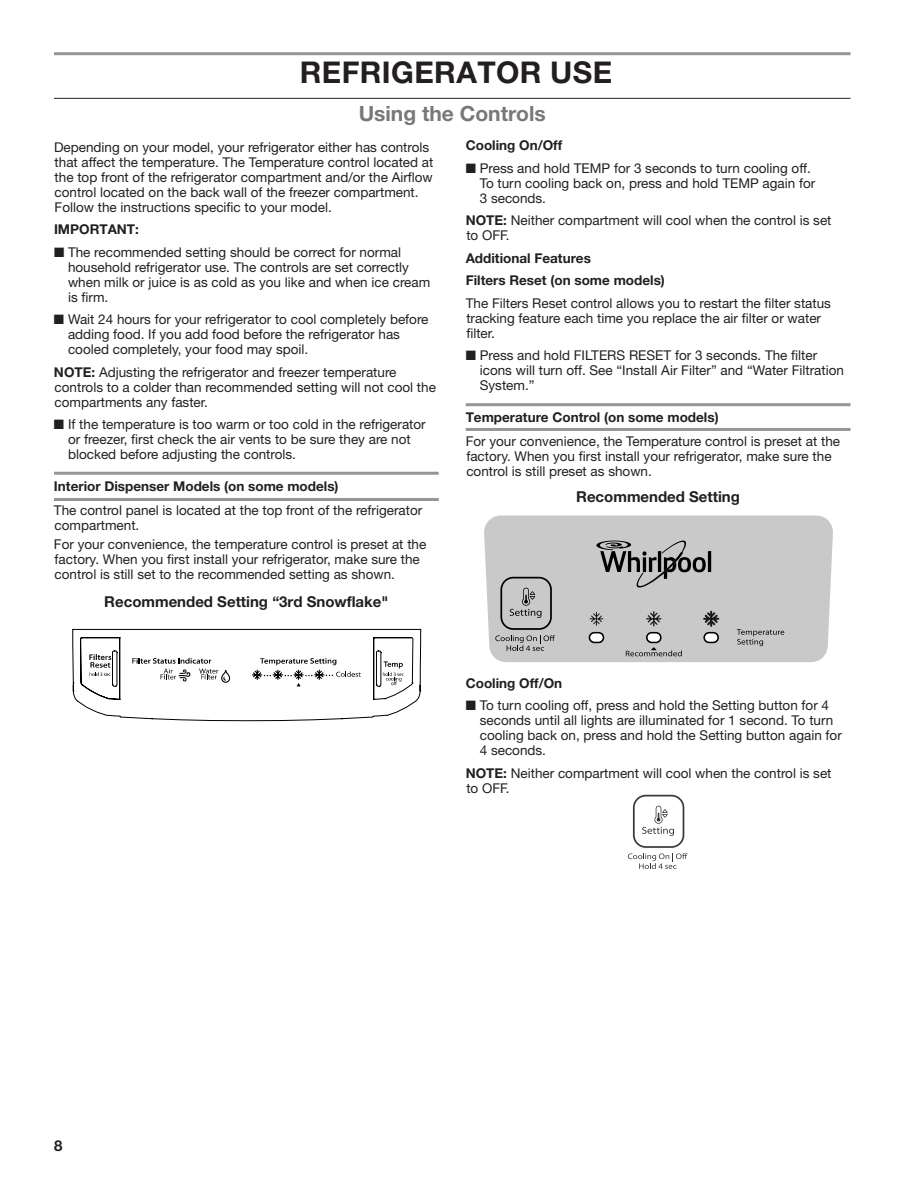
<style>
.page{position:relative;width:918px;height:1188px;background:#fff}
.page>*{position:absolute;margin:0;border:0;box-sizing:border-box;transform-origin:0 0}
.t1{font:700 30px "Helvetica Neue LT Std";letter-spacing:.015em;color:#231f20}
.t2{font:700 21px "Helvetica Neue LT Std";color:#76787b}
.t3{font:700 15px "Helvetica Neue LT Std";color:#231f20}
.t4{font:700 15px "Helvetica Neue LT Std";color:#231f20}
.t5{font:13.5px/15px "Helvetica Neue LT Std";color:#231f20}
.t6{font:700 13.5px/22.5px "Helvetica Neue LT Std";color:#231f20}
.s1{font-weight:700}
</style>
<div class="page">
<hr style="left:54px;top:52px;width:796px;height:3px;background:#939598">
<hr style="left:54px;top:98px;width:796px;height:1px;background:#231f20">
<hr style="left:54px;top:472px;width:385px;height:3px;background:#939598">
<hr style="left:54px;top:498px;width:385px;height:3px;background:#939598">
<svg style="left:72px;top:629px;width:350px;height:92px"></svg>
<hr style="left:466px;top:403px;width:384px;height:3px;background:#939598">
<hr style="left:466px;top:428px;width:384px;height:3px;background:#939598">
<div style="left:484px;top:516px;width:349px;height:146px;background:#c9c9c9"></div>
<svg style="left:589px;top:611px;width:15px;height:15px"></svg>
<hr style="left:708px;top:551px;width:3px;height:21px;background:#000">
<svg style="left:596px;top:538px;width:110px;height:52px;background:#9e9e9e"></svg>
<svg style="left:737px;top:629px;width:47px;height:17px"></svg>
<svg style="left:495px;top:577px;width:60px;height:74px;background:#adadad"></svg>
<svg style="left:589px;top:632px;width:15px;height:11px"></svg>
<svg style="left:626px;top:610px;width:56px;height:46px;background:#b9b9b9"></svg>
<svg style="left:702px;top:610px;width:18px;height:33px"></svg>
<svg style="left:628px;top:795px;width:59px;height:74px"></svg>
<h1 class="t1" style="left:300px;top:54px;width:314px">REFRIGERATOR USE</h1>
<h2 class="t2" style="left:359px;top:101px;width:189px">Using the Controls</h2>
<p class="t5" style="left:54px;top:139px;width:381px">Depending on your model, your refrigerator either has controls that affect the temperature. The Temperature control located at the top front of the refrigerator compartment and/or the Airflow control located on the back wall of the freezer compartment.<br>Follow the instructions specific to your model.</p>
<p class="t6" style="left:54px;top:218px;width:86px">IMPORTANT:</p>
<p class="t5" style="left:68px;top:244px;width:364px;text-indent:-14px">■ The recommended setting should be correct for normal household refrigerator use. The controls are set correctly when milk or juice is as cold as you like and when ice cream is firm.</p>
<p class="t5" style="left:68px;top:312px;width:362px;text-indent:-14px">■ Wait 24 hours for your refrigerator to cool completely before adding food. If you add food before the refrigerator has cooled completely, your food may spoil.</p>
<p class="t5" style="left:54px;top:364px;width:383px"><span class="s1">NOTE:</span> Adjusting the refrigerator and freezer temperature controls to a colder than recommended setting will not cool the compartments any faster.</p>
<p class="t5" style="left:68px;top:417px;width:359px;text-indent:-14px">■ If the temperature is too warm or too cold in the refrigerator or freezer, first check the air vents to be sure they are not blocked before adjusting the controls.</p>
<p class="t6" style="left:54px;top:474px;width:286px">Interior Dispenser Models (on some models)</p>
<p class="t5" style="left:54px;top:502px;width:370px">The control panel is located at the top front of the refrigerator compartment.</p>
<p class="t5" style="left:54px;top:537px;width:374px">For your convenience, the temperature control is preset at the factory. When you first install your refrigerator, make sure the control is still set to the recommended setting as shown.</p>
<p class="t3" style="left:104px;top:592px;width:286px">Recommended Setting “3rd Snowflake"</p>
<p class="t6" style="left:466px;top:134px;width:98px">Cooling On/Off</p>
<p class="t5" style="left:480px;top:160px;width:337px;text-indent:-14px">■ Press and hold TEMP for 3 seconds to turn cooling off.<br>To turn cooling back on, press and hold TEMP again for<br>3 seconds.</p>
<p class="t5" style="left:466px;top:213px;width:367px"><span class="s1">NOTE:</span> Neither compartment will cool when the control is set to OFF.</p>
<p class="t6" style="left:466px;top:246px;width:201px">Additional Features<br>Filters Reset (on some models)</p>
<p class="t5" style="left:466px;top:295px;width:367px">The Filters Reset control allows you to restart the filter status tracking feature each time you replace the air filter or water filter.</p>
<p class="t5" style="left:480px;top:348px;width:366px;text-indent:-14px">■ Press and hold FILTERS RESET for 3 seconds. The filter icons will turn off. See “Install Air Filter” and “Water Filtration<br>System.”</p>
<p class="t6" style="left:466px;top:406px;width:254px">Temperature Control (on some models)</p>
<p class="t5" style="left:466px;top:434px;width:376px">For your convenience, the Temperature control is preset at the factory. When you first install your refrigerator, make sure the control is still preset as shown.</p>
<p class="t3" style="left:576px;top:488px;width:165px">Recommended Setting</p>
<p class="t4" style="left:54px;top:1136px;width:10px">8</p>
<p class="t6" style="left:466px;top:671px;width:98px">Cooling Off/On</p>
<p class="t5" style="left:480px;top:698px;width:364px;text-indent:-14px">■ To turn cooling off, press and hold the Setting button for 4 seconds until all lights are illuminated for 1 second. To turn cooling back on, press and hold the Setting button again for 4 seconds.</p>
<p class="t5" style="left:466px;top:765px;width:367px"><span class="s1">NOTE:</span> Neither compartment will cool when the control is set to OFF.</p>
</div>
